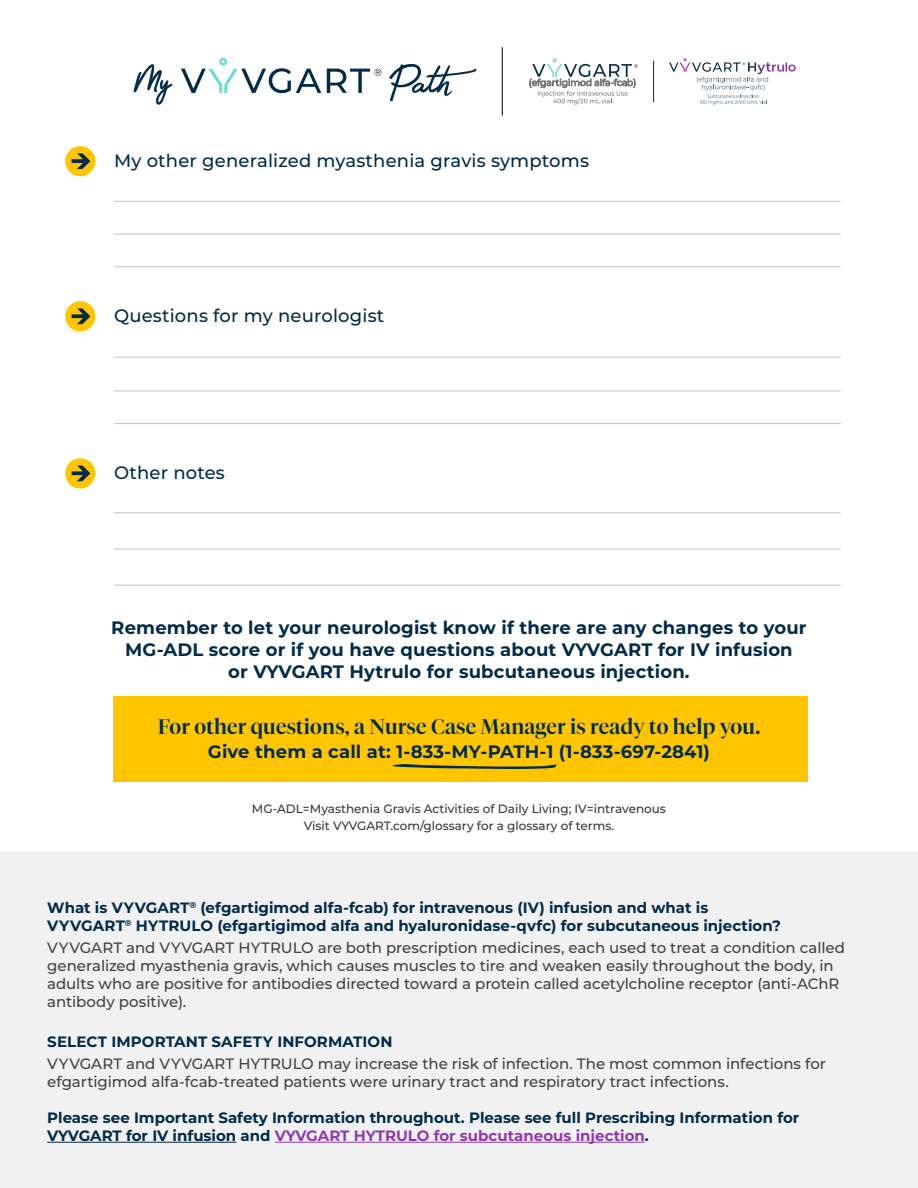
<style>
.page{position:relative;width:918px;height:1188px;background:#fff}
.page>*{position:absolute;margin:0;border:0;box-sizing:border-box;transform-origin:0 0}
._02_Body_Bullets{font:500 21px "Tiempos Fine";letter-spacing:.01em;color:#002b49}
._02_Body_Bullets-2{font:700 18px "Montserrat";letter-spacing:.01em;color:#002b49}
._02_Body_Bullets-3{font:500 18px "Montserrat";letter-spacing:.01em;color:#002b49}
.t1{font:500 15px/18px "Montserrat";letter-spacing:-.005em;color:#414042}
._05_ISI_Page_Footer{font:700 15px/18px "Montserrat";letter-spacing:.005em;color:#002b4a}
.t2{font:700 15px/18px "Montserrat";color:#002b49}
.t3{font:500 12px "Montserrat";color:#363636}
.s1{color:#9039b1}
</style>
<div class="page">
<hr style="left:502px;top:47px;width:1px;height:69px;background:#000">
<svg style="left:133px;top:64px;width:40px;height:41px"></svg>
<svg style="left:389px;top:64px;width:87px;height:37px"></svg>
<svg style="left:181px;top:58px;width:140px;height:35px"></svg>
<svg style="left:327px;top:69px;width:54px;height:24px"></svg>
<hr style="left:653px;top:61px;width:1px;height:41px;background:#002b49">
<svg style="left:530px;top:58px;width:108px;height:47px"></svg>
<svg style="left:669px;top:58px;width:127px;height:47px"></svg>
<div style="left:0;top:851px;width:918px;height:337px;background:#f1f1f2"></div>
<div style="left:113px;top:696px;width:695px;height:86px;background:#ffc600"></div>
<svg style="left:392px;top:764px;width:164px;height:5px"></svg>
<hr style="left:47px;top:1142px;width:189px;height:1px;background:#002b49">
<hr style="left:275px;top:1142px;width:370px;height:1px;background:#9039b1">
<div style="left:65px;top:146px;width:30px;height:30px;background:#ffc600;border-radius:50%"></div>
<svg style="left:72px;top:153px;width:18px;height:16px"></svg>
<div style="left:65px;top:301px;width:30px;height:30px;background:#ffc600;border-radius:50%"></div>
<svg style="left:72px;top:308px;width:18px;height:16px"></svg>
<div style="left:65px;top:458px;width:30px;height:31px;background:#ffc600;border-radius:50%"></div>
<svg style="left:72px;top:465px;width:18px;height:16px"></svg>
<hr style="left:114px;top:233px;width:727px;height:2px;background:#c7c8ca">
<hr style="left:114px;top:390px;width:727px;height:1px;background:#c7c8ca">
<hr style="left:114px;top:266px;width:727px;height:1px;background:#c7c8ca">
<hr style="left:114px;top:423px;width:727px;height:1px;background:#c7c8ca">
<hr style="left:114px;top:357px;width:727px;height:1px;background:#c7c8ca">
<hr style="left:114px;top:548px;width:727px;height:2px;background:#c7c8ca">
<hr style="left:114px;top:585px;width:727px;height:1px;background:#c7c8ca">
<hr style="left:114px;top:512px;width:727px;height:1px;background:#c7c8ca">
<hr style="left:114px;top:201px;width:727px;height:1px;background:#c7c8ca">
<p class="_02_Body_Bullets-3" style="left:114px;top:148px;width:477px">My other generalized myasthenia gravis symptoms</p>
<p class="_02_Body_Bullets-3" style="left:114px;top:303px;width:272px">Questions for my neurologist</p>
<p class="_02_Body_Bullets-3" style="left:114px;top:460px;width:112px">Other notes</p>
<p class="_02_Body_Bullets-2" style="left:111px;top:615px;width:697px">Remember to let your neurologist know if there are any changes to your</p>
<p class="_02_Body_Bullets-2" style="left:125px;top:637px;width:669px">MG-ADL score or if you have questions about VYVGART for IV infusion</p>
<p class="_02_Body_Bullets-2" style="left:228px;top:658px;width:463px">or VYVGART Hytrulo for subcutaneous injection.</p>
<p class="_02_Body_Bullets" style="left:158px;top:714px;width:604px">For other questions, a Nurse Case Manager is ready to help you.</p>
<p class="_02_Body_Bullets-2" style="left:208px;top:738px;width:504px">Give them a call at: 1-833-MY-PATH-1 (1-833-697-2841)</p>
<p class="t3" style="left:252px;top:801px;width:416px">MG-ADL=Myasthenia Gravis Activities of Daily Living; IV=intravenous</p>
<p class="t3" style="left:304px;top:817px;width:312px">Visit VYVGART.com/glossary for a glossary of terms.</p>
<p class="_05_ISI_Page_Footer" style="left:47px;top:898px;width:735px">What is VYVGART<sup>®</sup> (efgartigimod alfa-fcab) for intravenous (IV) infusion and what is<br>VYVGART<sup>®</sup> HYTRULO (efgartigimod alfa and hyaluronidase-qvfc) for subcutaneous injection?</p>
<p class="t1" style="left:47px;top:938px;width:799px">VYVGART and VYVGART HYTRULO are both prescription medicines, each used to treat a condition called generalized myasthenia gravis, which causes muscles to tire and weaken easily throughout the body, in adults who are positive for antibodies directed toward a protein called acetylcholine receptor (anti-AChR antibody positive).</p>
<p class="_05_ISI_Page_Footer" style="left:47px;top:1032px;width:347px">SELECT IMPORTANT SAFETY INFORMATION</p>
<p class="t1" style="left:47px;top:1054px;width:780px">VYVGART and VYVGART HYTRULO may increase the risk of infection. The most common infections for efgartigimod alfa-fcab-treated patients were urinary tract and respiratory tract infections.</p>
<p class="t2" style="left:47px;top:1108px;width:754px">Please see Important Safety Information throughout. Please see full Prescribing Information for<br>VYVGART for IV infusion and <span class="s1">VYVGART HYTRULO for subcutaneous injection</span>.</p>
</div>
